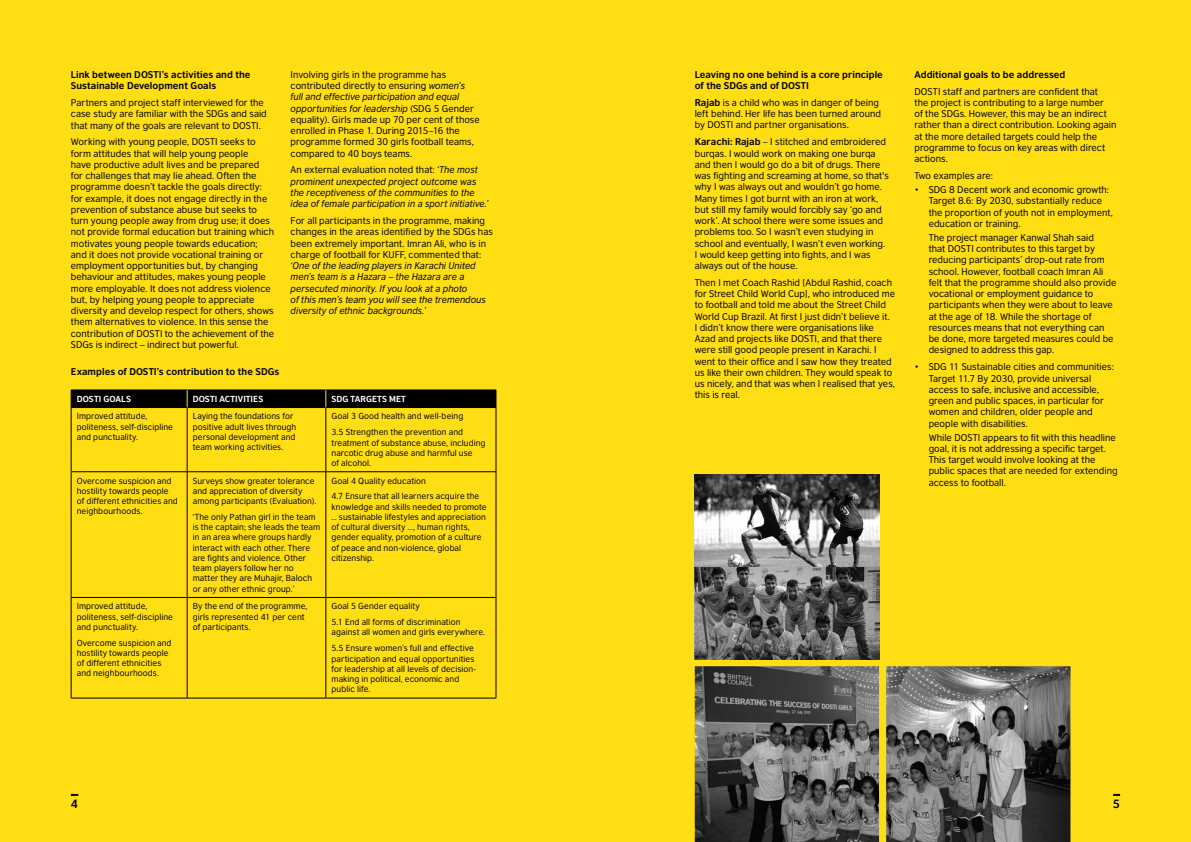
<style>
.page{position:relative;width:1191px;height:842px;background:#ffde14}
.page>*{position:absolute;margin:0;border:0;box-sizing:border-box;transform-origin:0 0}
.t1{font:700 11.2px "British Council Sans";color:#000}
.t2{font:9.2px/11.2px "British Council Sans";letter-spacing:.005em;color:#000}
.t3{font:italic 9.2px/11.2px "British Council Sans";color:#000}
.t4{font:700 9.2px/11.2px "British Council Sans";letter-spacing:.005em;color:#000}
.t5{font:8.2px/10.2px "British Council Sans";letter-spacing:.005em;color:#000}
.t6{font:700 8.2px "British Council Sans";letter-spacing:.005em;color:#fff}
.s1{font-style:italic}
.s2{font-style:normal}
.s3{font-weight:700}
</style>
<div class="page">
<img style="left:694px;top:666px;width:376px;height:176px">
<img style="left:695px;top:475px;width:184px;height:93px">
<img style="left:694px;top:568px;width:185px;height:91px">
<hr style="left:187px;top:407px;width:139px;height:1px;background:#000">
<hr style="left:326px;top:407px;width:170px;height:1px;background:#000">
<hr style="left:325px;top:408px;width:1px;height:63px;background:#000">
<hr style="left:496px;top:408px;width:1px;height:63px;background:#000">
<hr style="left:71px;top:471px;width:116px;height:1px;background:#000">
<hr style="left:187px;top:471px;width:139px;height:1px;background:#000">
<hr style="left:326px;top:471px;width:170px;height:1px;background:#000">
<hr style="left:325px;top:472px;width:1px;height:125px;background:#000">
<hr style="left:496px;top:472px;width:1px;height:125px;background:#000">
<hr style="left:187px;top:597px;width:139px;height:1px;background:#000">
<hr style="left:187px;top:598px;width:1px;height:100px;background:#000">
<hr style="left:326px;top:597px;width:170px;height:1px;background:#000">
<hr style="left:325px;top:598px;width:1px;height:100px;background:#000">
<hr style="left:496px;top:598px;width:1px;height:100px;background:#000">
<hr style="left:71px;top:698px;width:116px;height:1px;background:#000">
<hr style="left:187px;top:698px;width:139px;height:1px;background:#000">
<hr style="left:326px;top:698px;width:170px;height:1px;background:#000">
<hr style="left:71px;top:407px;width:116px;height:1px;background:#000">
<hr style="left:71px;top:598px;width:1px;height:100px;background:#000">
<div style="left:71px;top:390px;width:426px;height:17px;background:#000"></div>
<hr style="left:71px;top:408px;width:1px;height:63px;background:#000">
<hr style="left:187px;top:408px;width:1px;height:63px;background:#000">
<hr style="left:71px;top:472px;width:1px;height:125px;background:#000">
<hr style="left:187px;top:472px;width:1px;height:125px;background:#000">
<hr style="left:71px;top:597px;width:116px;height:1px;background:#000">
<svg style="left:1113px;top:794px;width:7px;height:2px"></svg>
<svg style="left:71px;top:794px;width:7px;height:2px"></svg>
<p class="t4" style="left:71px;top:69px;width:181px">Link between DOSTI’s activities and the<br>Sustainable Development Goals</p>
<p class="t2" style="left:71px;top:97px;width:197px">Partners and project staff interviewed for the case study are familiar with the SDGs and said that many of the goals are relevant to DOSTI.</p>
<p class="t2" style="left:71px;top:136px;width:205px">Working with young people, DOSTI seeks to form attitudes that will help young people<br>have productive adult lives and be prepared<br>for challenges that may lie ahead. Often the programme doesn’t tackle the goals directly: for example, it does not engage directly in the prevention of substance abuse but seeks to turn young people away from drug use; it does not provide formal education but training which motivates young people towards education; and it does not provide vocational training or employment opportunities but, by changing behaviour and attitudes, makes young people more employable. It does not address violence but, by helping young people to appreciate diversity and develop respect for others, shows them alternatives to violence. In this sense the contribution of DOSTI to the achievement of the SDGs is indirect – indirect but powerful.</p>
<p class="t2" style="left:291px;top:69px;width:191px">Involving girls in the programme has contributed directly to ensuring <span class="s1">women’s full and effective participation and equal opportunities for leadership</span> (SDG 5 Gender equality). Girls made up 70 per cent of those enrolled in Phase 1. During 2015–16 the programme formed 30 girls football teams, compared to 40 boys teams.</p>
<p class="t3" style="left:291px;top:164px;width:199px"><span class="s2">An external evaluation noted that:</span> ‘The most prominent unexpected project outcome was the receptiveness of the communities to the idea of female participation in a sport initiative.’</p>
<p class="t2" style="left:291px;top:215px;width:204px">For all participants in the programme, making changes in the areas identified by the SDGs has been extremely important. Imran Ali, who is in charge of football for KUFF, commented that:</p>
<p class="t3" style="left:291px;top:260px;width:197px">‘One of the leading players in Karachi United men’s team is a Hazara – the Hazara are a persecuted minority. If you look at a photo<br>of this men’s team you will see the tremendous diversity of ethnic backgrounds.’</p>
<p class="t4" style="left:71px;top:366px;width:210px">Examples of DOSTI’s contribution to the SDGs</p>
<p class="t6" style="left:77px;top:393px;width:56px">DOSTI GOALS</p>
<p class="t6" style="left:193px;top:393px;width:72px">DOSTI ACTIVITIES</p>
<p class="t6" style="left:331px;top:393px;width:76px">SDG TARGETS MET</p>
<p class="t5" style="left:77px;top:411px;width:98px">Improved attitude, politeness, self-discipline and punctuality.</p>
<p class="t5" style="left:193px;top:411px;width:105px">Laying the foundations for positive adult lives through personal development and team working activities.</p>
<p class="t5" style="left:331px;top:408px;width:133px;line-height:15.9px">Goal 3 Good health and well-being<br>3.5 Strengthen the prevention and</p>
<p class="t5" style="left:331px;top:437px;width:155px">treatment of substance abuse, including narcotic drug abuse and harmful use<br>of alcohol.</p>
<p class="t5" style="left:77px;top:475px;width:102px">Overcome suspicion and hostility towards people of different ethnicities and neighbourhoods.</p>
<p class="t5" style="left:193px;top:475px;width:125px">Surveys show greater tolerance and appreciation of diversity among participants (Evaluation).</p>
<p class="t5" style="left:193px;top:512px;width:129px">‘The only Pathan girl in the team is the captain; she leads the team in an area where groups hardly interact with each other. There are fights and violence. Other team players follow her no matter they are Muhajir, Baloch or any other ethnic group.’</p>
<p class="t5" style="left:331px;top:472px;width:149px;line-height:15.9px">Goal 4 Quality education<br>4.7 Ensure that all learners acquire the</p>
<p class="t5" style="left:331px;top:501px;width:157px">knowledge and skills needed to promote … sustainable lifestyles and appreciation of cultural diversity …, human rights, gender equality, promotion of a culture of peace and non-violence, global citizenship.</p>
<p class="t5" style="left:77px;top:601px;width:98px">Improved attitude, politeness, self-discipline and punctuality.</p>
<p class="t5" style="left:77px;top:637px;width:96px">Overcome suspicion and hostility towards people of different ethnicities and neighbourhoods.</p>
<p class="t5" style="left:193px;top:601px;width:116px">By the end of the programme, girls represented 41 per cent of participants.</p>
<p class="t5" style="left:331px;top:598px;width:131px;line-height:15.9px">Goal 5 Gender equality<br>5.1 End all forms of discrimination</p>
<p class="t5" style="left:331px;top:624px;width:155px;line-height:15.9px">against all women and girls everywhere.<br>5.5 Ensure women’s full and effective</p>
<p class="t5" style="left:331px;top:653px;width:146px">participation and equal opportunities for leadership at all levels of decision&shy;making in political, economic and public life.</p>
<p class="t4" style="left:694px;top:68px;width:190px">Leaving no one behind is a core principle of the SDGs and of DOSTI</p>
<p class="t2" style="left:694px;top:97px;width:188px"><span class="s3">Rajab</span> is a child who was in danger of being left behind. Her life has been turned around by DOSTI and partner organisations.</p>
<p class="t2" style="left:694px;top:136px;width:196px"><span class="s3">Karachi: Rajab</span> – I stitched and embroidered burqas. I would work on making one burqa and then I would go do a bit of drugs. There was fighting and screaming at home, so that's why I was always out and wouldn’t go home.<br>Many times I got burnt with an iron at work, but still my family would forcibly say ‘go and work’. At school there were some issues and problems too. So I wasn’t even studying in school and eventually, I wasn’t even working.<br>I would keep getting into fights, and I was always out of the house.</p>
<p class="t2" style="left:694px;top:277px;width:202px">Then I met Coach Rashid [Abdul Rashid, coach for Street Child World Cup], who introduced me to football and told me about the Street Child World Cup Brazil. At first I just didn’t believe it.<br>I didn’t know there were organisations like Azad and projects like DOSTI, and that there were still good people present in Karachi. I went to their office and I saw how they treated us like their own children. They would speak to us nicely, and that was when I realised that yes, this is real.</p>
<p class="t4" style="left:914px;top:68px;width:152px">Additional goals to be addressed</p>
<p class="t2" style="left:914px;top:85px;width:203px">DOSTI staff and partners are confident that<br>the project is contributing to a large number<br>of the SDGs. However, this may be an indirect rather than a direct contribution. Looking again at the more detailed targets could help the programme to focus on key areas with direct actions.</p>
<p class="t2" style="left:914px;top:170px;width:80px">Two examples are:</p>
<p class="t2" style="left:928px;top:184px;width:186px;text-indent:-14px">• SDG 8 Decent work and economic growth:<br>Target 8.6: By 2030, substantially reduce the proportion of youth not in employment, education or training.</p>
<p class="t2" style="left:928px;top:232px;width:189px">The project manager Kanwal Shah said<br>that DOSTI contributes to this target by reducing participants’ drop-out rate from school. However, football coach Imran Ali felt that the programme should also provide vocational or employment guidance to participants when they were about to leave at the age of 18. While the shortage of resources means that not everything can be done, more targeted measures could be designed to address this gap.</p>
<p class="t2" style="left:928px;top:361px;width:187px;text-indent:-14px">• SDG 11 Sustainable cities and communities:<br>Target 11.7 By 2030, provide universal access to safe, inclusive and accessible, green and public spaces, in particular for women and children, older people and people with disabilities.</p>
<p class="t2" style="left:928px;top:431px;width:190px">While DOSTI appears to fit with this headline goal, it is not addressing a specific target.<br>This target would involve looking at the public spaces that are needed for extending access to football.</p>
<p class="t1" style="left:71px;top:796px;width:9px">4</p>
<p class="t1" style="left:1112px;top:796px;width:9px">5</p>
</div>
